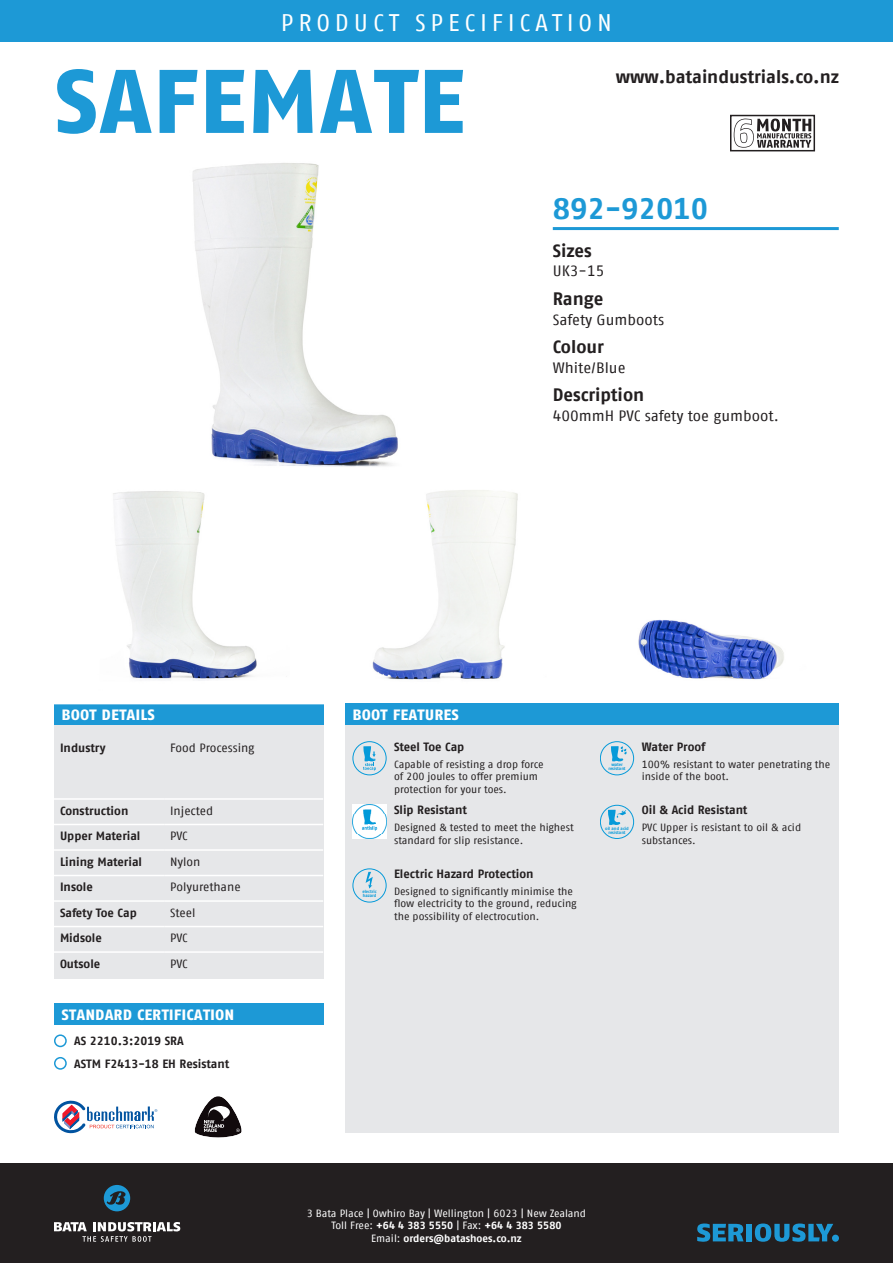
<style>
.page{position:relative;width:893px;height:1263px;background:#fff}
.page>*{position:absolute;margin:0;border:0;box-sizing:border-box;transform-origin:0 0}
.t1{font:90px "Fago No Extrabold TFSC";color:#1d99d6}
.t2{font:700 30px "Fago Offc";color:#1d99d6}
.t3{font:24px "Fago Offc";letter-spacing:.2em;color:#fff}
.t4{font:700 18px "Fago Offc";letter-spacing:-.005em;color:#231f20}
.t5{font:15px "Fago Offc";color:#231f20}
.t6{font:15px "Fago No Extrabold TFSC";color:#fff}
.t7{font:700 12px "Fago Offc";color:#231f20}
.t8{font:12px "Fago Offc";letter-spacing:-.005em;color:#231f20}
.t9{font:10.5px/12.6px "Fago Offc";color:#231f20}
.t10{font:700 10.5px "Fago Offc";color:#fff}
.t11{font:10.5px "Fago Offc";letter-spacing:-.005em;color:#fff}
.t12{font:700 4.35px/4.2px "Fago Offc";letter-spacing:-.005em;color:#069ad9;text-align:center}
.s1{font-weight:400}
</style>
<div class="page">
<div style="left:0;top:1164px;width:893px;height:99px;background:#231f20"></div>
<div style="left:54px;top:1003px;width:269px;height:22px;background:#1d99d6"></div>
<div style="left:54px;top:725px;width:269px;height:254px;background:#e6e7e9"></div>
<div style="left:345px;top:719px;width:494px;height:414px;background:#e6e7e9"></div>
<div style="left:54px;top:703px;width:269px;height:22px;background:#1d99d6"></div>
<img style="left:372px;top:490px;width:146px;height:190px">
<img style="left:638px;top:619px;width:146px;height:61px">
<img style="left:113px;top:491px;width:144px;height:190px">
<img style="left:192px;top:163px;width:206px;height:304px">
<div style="left:0;top:0;width:893px;height:42px;background:#1d99d6"></div>
<div style="left:54px;top:1034px;width:13px;height:13px;border:2px solid #1d99d6;border-radius:50%"></div>
<hr style="left:54px;top:703px;width:784px;height:1px;background:#fff">
<hr style="left:54px;top:798px;width:110px;height:2px;background:#fff">
<hr style="left:164px;top:798px;width:159px;height:2px;background:#fff">
<hr style="left:54px;top:824px;width:110px;height:1px;background:#fff">
<hr style="left:164px;top:824px;width:159px;height:1px;background:#fff">
<hr style="left:54px;top:849px;width:110px;height:2px;background:#fff">
<hr style="left:164px;top:849px;width:159px;height:2px;background:#fff">
<hr style="left:54px;top:875px;width:110px;height:1px;background:#fff">
<hr style="left:164px;top:875px;width:159px;height:1px;background:#fff">
<hr style="left:54px;top:900px;width:110px;height:2px;background:#fff">
<hr style="left:164px;top:900px;width:159px;height:2px;background:#fff">
<hr style="left:54px;top:926px;width:110px;height:1px;background:#fff">
<hr style="left:164px;top:926px;width:159px;height:1px;background:#fff">
<hr style="left:54px;top:951px;width:110px;height:2px;background:#fff">
<hr style="left:164px;top:951px;width:159px;height:2px;background:#fff">
<div style="left:730px;top:115px;width:85px;height:36px;border:2px solid #231f20"></div>
<svg style="left:734px;top:119px;width:77px;height:29px"></svg>
<svg style="left:54px;top:1100px;width:103px;height:33px"></svg>
<div style="left:345px;top:703px;width:494px;height:22px;background:#1d99d6"></div>
<hr style="left:553px;top:227px;width:286px;height:3px;background:#1d99d6">
<svg style="left:697px;top:1223px;width:46px;height:19px"></svg>
<div style="left:746px;top:1224px;width:6px;height:17px;background:#1d99d6"></div>
<svg style="left:755px;top:1223px;width:78px;height:19px"></svg>
<div style="left:832px;top:1235px;width:7px;height:7px;background:#1d99d6;border-radius:50%"></div>
<svg style="left:104px;top:1185px;width:26px;height:26px"></svg>
<svg style="left:54px;top:1222px;width:126px;height:20px"></svg>
<div style="left:600px;top:741px;width:34px;height:34px;border:1px solid #069ad9;border-radius:50%"></div>
<svg style="left:611px;top:746px;width:16px;height:15px"></svg>
<div style="left:600px;top:805px;width:34px;height:34px;border:1px solid #069ad9;border-radius:50%"></div>
<svg style="left:608px;top:810px;width:18px;height:15px"></svg>
<img style="left:352px;top:805px;width:35px;height:34px">
<div style="left:352px;top:741px;width:35px;height:34px;border:1px solid #069ad9;border-radius:50%"></div>
<svg style="left:363px;top:746px;width:13px;height:25px"></svg>
<svg style="left:194px;top:1096px;width:48px;height:42px"></svg>
<div style="left:54px;top:1057px;width:13px;height:13px;border:2px solid #1d99d6;border-radius:50%"></div>
<svg style="left:366px;top:872px;width:7px;height:16px"></svg>
<div style="left:352px;top:868px;width:35px;height:34px;border:1px solid #069ad9;border-radius:50%"></div>
<p class="t3" style="left:281px;top:9px;width:333px">PRODUCT SPECIFICATION</p>
<p class="t1" style="left:54px;top:48px;width:413px">SAFEMATE</p>
<p class="t4" style="left:616px;top:66px;width:225px">www.bataindustrials.co.nz</p>
<p class="t2" style="left:553px;top:191px;width:157px">892-92010</p>
<p class="t4" style="left:553px;top:240px;width:40px">Sizes</p>
<p class="t4" style="left:553px;top:288px;width:52px">Range</p>
<p class="t4" style="left:553px;top:336px;width:53px">Colour</p>
<p class="t4" style="left:553px;top:384px;width:93px">Description</p>
<p class="t5" style="left:553px;top:263px;width:53px">UK3-15</p>
<p class="t5" style="left:553px;top:311px;width:113px">Safety Gumboots</p>
<p class="t5" style="left:553px;top:359px;width:74px">White/Blue</p>
<p class="t5" style="left:553px;top:407px;width:228px">400mmH PVC safety toe gumboot.</p>
<p class="t6" style="left:62px;top:705px;width:95px">BOOT DETAILS</p>
<p class="t6" style="left:352px;top:705px;width:108px">BOOT FEATURES</p>
<p class="t7" style="left:394px;top:739px;width:72px">Steel Toe Cap</p>
<p class="t9" style="left:394px;top:758px;width:151px">Capable of resisting a drop force of 200 joules to offer premium protection for your toes.</p>
<p class="t12" style="left:608px;top:762px;width:19px">water resistant</p>
<p class="t12" style="left:605px;top:826px;width:25px">oil and acid resistant</p>
<p class="t7" style="left:60px;top:741px;width:47px">Industry</p>
<p class="t8" style="left:170px;top:741px;width:86px">Food Processing</p>
<p class="t7" style="left:394px;top:803px;width:74px">Slip Resistant</p>
<p class="t9" style="left:394px;top:821px;width:181px">Designed &amp; tested to meet the highest standard for slip resistance.</p>
<p class="t7" style="left:60px;top:803px;width:70px">Construction</p>
<p class="t8" style="left:170px;top:803px;width:45px">Injected</p>
<p class="t7" style="left:60px;top:829px;width:82px">Upper Material</p>
<p class="t8" style="left:170px;top:829px;width:19px">PVC</p>
<p class="t7" style="left:60px;top:854px;width:84px">Lining Material</p>
<p class="t8" style="left:170px;top:854px;width:32px">Nylon</p>
<p class="t7" style="left:60px;top:880px;width:34px">Insole</p>
<p class="t8" style="left:170px;top:880px;width:72px">Polyurethane</p>
<p class="t7" style="left:60px;top:905px;width:78px">Safety Toe Cap</p>
<p class="t8" style="left:170px;top:905px;width:27px">Steel</p>
<p class="t7" style="left:60px;top:931px;width:43px">Midsole</p>
<p class="t8" style="left:170px;top:931px;width:19px">PVC</p>
<p class="t7" style="left:60px;top:956px;width:42px">Outsole</p>
<p class="t8" style="left:170px;top:957px;width:19px">PVC</p>
<p class="t7" style="left:394px;top:867px;width:141px">Electric Hazard Protection</p>
<p class="t9" style="left:394px;top:885px;width:184px">Designed to significantly minimise the flow electricity to the ground, reducing the possibility of electrocution.</p>
<p class="t12" style="left:362px;top:890px;width:16px;text-align:left">electric hazard</p>
<p class="t7" style="left:642px;top:739px;width:65px">Water Proof</p>
<p class="t9" style="left:642px;top:758px;width:190px">100% resistant to water penetrating the inside of the boot.</p>
<p class="t7" style="left:642px;top:803px;width:107px">Oil &amp; Acid Resistant</p>
<p class="t9" style="left:642px;top:821px;width:161px">PVC Upper is resistant to oil &amp; acid substances.</p>
<p class="t6" style="left:62px;top:1005px;width:174px">STANDARD CERTIFICATION</p>
<p class="t7" style="left:74px;top:1034px;width:111px">AS 2210.3:2019 SRA</p>
<p class="t7" style="left:74px;top:1057px;width:156px">ASTM F2413-18 EH Resistant</p>
<p class="t11" style="left:307px;top:1207px;width:281px">3 Bata Place | Owhiro Bay | Wellington | 6023 | New Zealand</p>
<p class="t10" style="left:331px;top:1219px;width:232px"><span class="s1">Toll Free:</span> +64 4 383 5550 <span class="s1">| Fax:</span> +64 4 383 5580</p>
<p class="t10" style="left:371px;top:1232px;width:152px"><span class="s1">Email:</span> orders@batashoes.co.nz</p>
</div>
